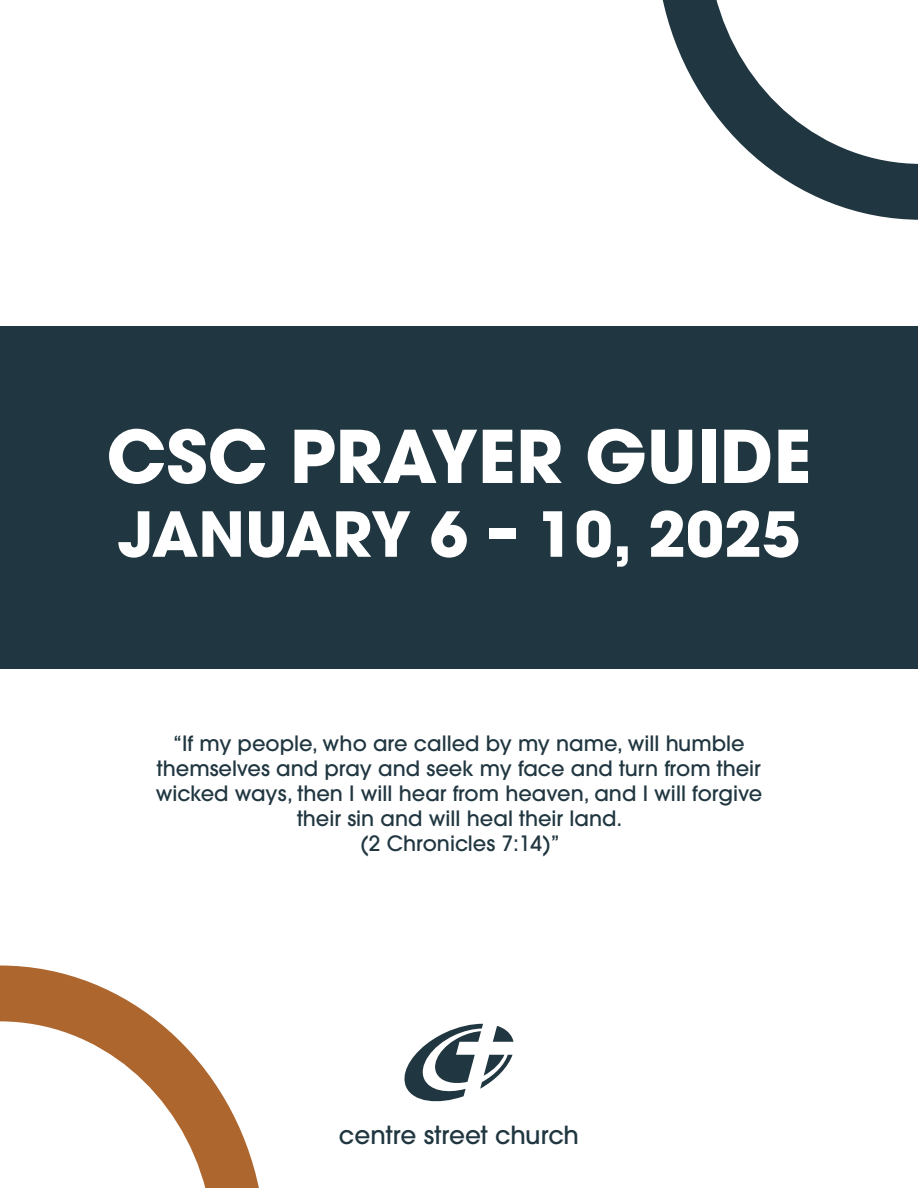
<style>
.page{position:relative;width:918px;height:1188px;background:#fff}
.page>*{position:absolute;margin:0;border:0;box-sizing:border-box;transform-origin:0 0}
.t1{font:700 72px "ITC Avant Garde Pro";color:#fff}
.t2{font:700 61.5px "ITC Avant Garde Pro";color:#fff}
.t3{font:500 24.75px "ITC Avant Garde Pro";color:#203640}
.t4{font:500 21px/25.2px "ITC Avant Garde Pro";color:#203640;text-align:center}
</style>
<div class="page">
<svg style="left:662px;top:0;width:256px;height:220px"></svg>
<div style="left:0;top:326px;width:918px;height:342px;background:#203640"></div>
<svg style="left:0;top:966px;width:259px;height:222px"></svg>
<svg style="left:404px;top:1024px;width:110px;height:78px"></svg>
<h1 class="t1" style="left:106px;top:408px;width:707px">CSC PRAYER GUIDE</h1>
<h2 class="t2" style="left:118px;top:493px;width:683px">JANUARY 6 – 10, 2025</h2>
<p class="t4" style="left:156px;top:730px;width:608px">“If my people, who are called by my name, will humble themselves and pray and seek my face and turn from their wicked ways, then I will hear from heaven, and I will forgive their sin and will heal their land.<br>(2 Chronicles 7:14)”</p>
<p class="t3" style="left:339px;top:1119px;width:242px">centre street church</p>
</div>
